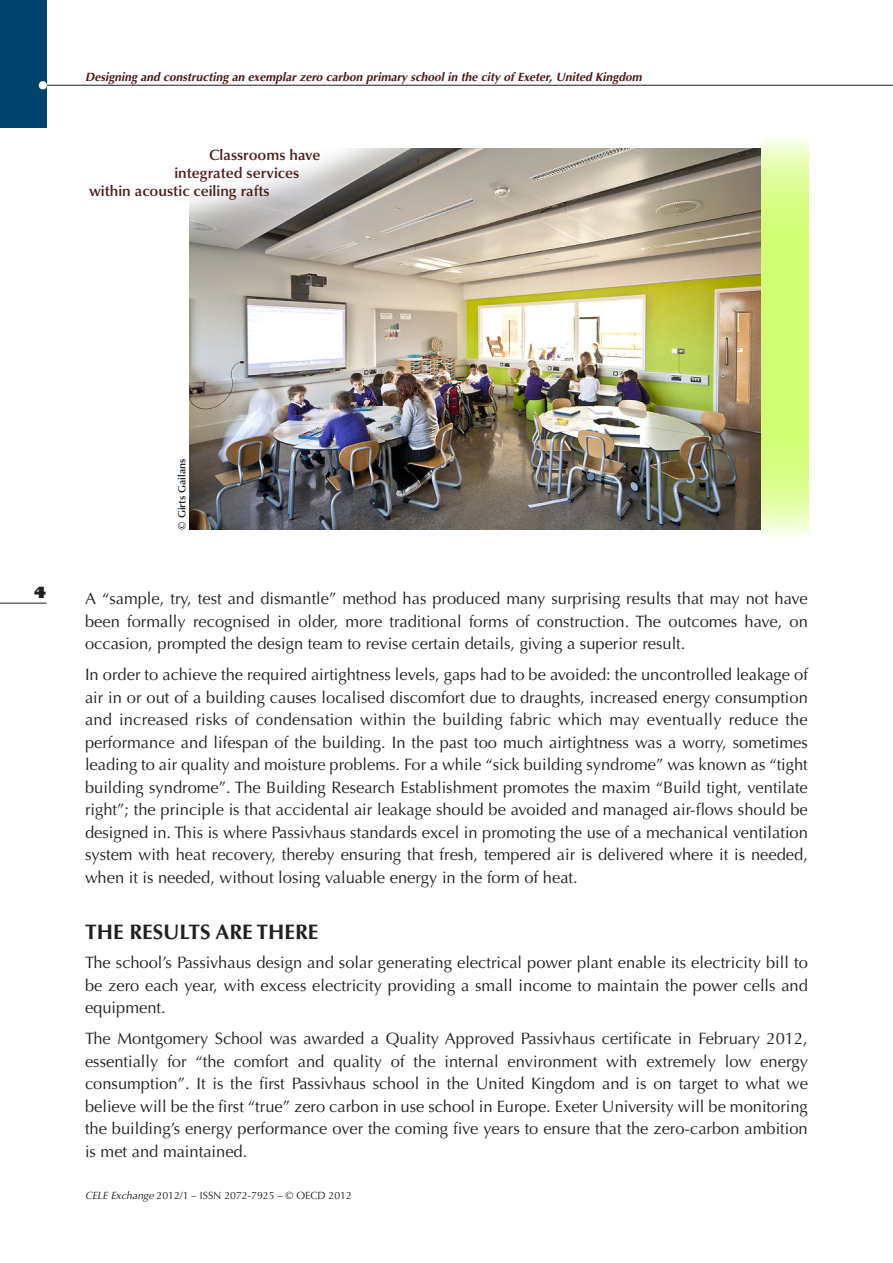
<style>
.page{position:relative;width:893px;height:1263px;background:#fff}
.page>*{position:absolute;margin:0;border:0;box-sizing:border-box;transform-origin:0 0}
._1-Head1{font:700 21px "Optima";color:#231f20}
._3-Bodytext{font:16.5px/22.5px "Optima";color:#231f20;text-align:justify}
._3-Bodytext-2{font:600 15px "Optima";color:#4d1a19}
.t1{font:800 15px "Gill Sans";color:#231f20}
.t2{font:italic 700 12px "Optima";color:#4d1a19}
.t3{font:10.5px "Optima";color:#231f20}
._3-Bodytext-3{font:600 10.5px "Optima";color:#231f20}
.s1{font-style:italic}
</style>
<div class="page">
<hr style="left:0;top:85px;width:893px;height:1px;background:#231f20">
<div style="left:0;top:0;width:47px;height:128px;background:#00446b"></div>
<hr style="left:0;top:603px;width:47px;height:1px;background:#231f20">
<div style="left:39px;top:81px;width:8px;height:8px;background:#fff;border-radius:50%"></div>
<img style="left:190px;top:149px;width:571px;height:381px">
<svg style="left:761px;top:137px;width:47px;height:400px;background:#d8ff88"></svg>
<p class="t2" style="left:85px;top:70px;width:558px">Designing and constructing an exemplar zero carbon primary school in the city of Exeter, United Kingdom</p>
<p class="_3-Bodytext-2" style="left:209px;top:146px;width:113px">Classrooms have</p>
<p class="_3-Bodytext-2" style="left:174px;top:164px;width:126px">integrated services</p>
<p class="_3-Bodytext-2" style="left:89px;top:182px;width:182px">within acoustic ceiling rafts</p>
<p class="t1" style="left:34px;top:583px;width:14px">4</p>
<p class="_3-Bodytext-3" style="left:176px;top:530px;width:73px;rotate:-90deg">© Girts Gailans</p>
<p class="_3-Bodytext" style="left:85px;top:588px;width:724px">A “sample, try, test and dismantle” method has produced many surprising results that may not have been formally recognised in older, more traditional forms of construction. The outcomes have, on occasion, prompted the design team to revise certain details, giving a superior result.</p>
<p class="_3-Bodytext" style="left:85px;top:664px;width:724px">In order to achieve the required airtightness levels, gaps had to be avoided: the uncontrolled leakage of air in or out of a building causes localised discomfort due to draughts, increased energy consumption and increased risks of condensation within the building fabric which may eventually reduce the performance and lifespan of the building. In the past too much airtightness was a worry, sometimes leading to air quality and moisture problems. For a while “sick building syndrome” was known as “tight building syndrome”. The Building Research Establishment promotes the maxim “Build tight, ventilate right”; the principle is that accidental air leakage should be avoided and managed air-flows should be designed in. This is where Passivhaus standards excel in promoting the use of a mechanical ventilation system with heat recovery, thereby ensuring that fresh, tempered air is delivered where it is needed, when it is needed, without losing valuable energy in the form of heat.</p>
<p class="_1-Head1" style="left:85px;top:920px;width:235px">THE RESULTS ARE THERE</p>
<p class="_3-Bodytext" style="left:85px;top:951px;width:724px">The school’s Passivhaus design and solar generating electrical power plant enable its electricity bill to be zero each year, with excess electricity providing a small income to maintain the power cells and equipment.</p>
<p class="_3-Bodytext" style="left:85px;top:1027px;width:724px">The Montgomery School was awarded a Quality Approved Passivhaus certificate in February 2012, essentially for “the comfort and quality of the internal environment with extremely low energy consumption”. It is the first Passivhaus school in the United Kingdom and is on target to what we believe will be the first “true” zero carbon in use school in Europe. Exeter University will be monitoring the building’s energy performance over the coming five years to ensure that the zero-carbon ambition is met and maintained.</p>
<p class="t3" style="left:85px;top:1189px;width:268px"><span class="s1">CELE Exchange</span> 2012/1 – ISSN 2072-7925 – © OECD 2012</p>
</div>
